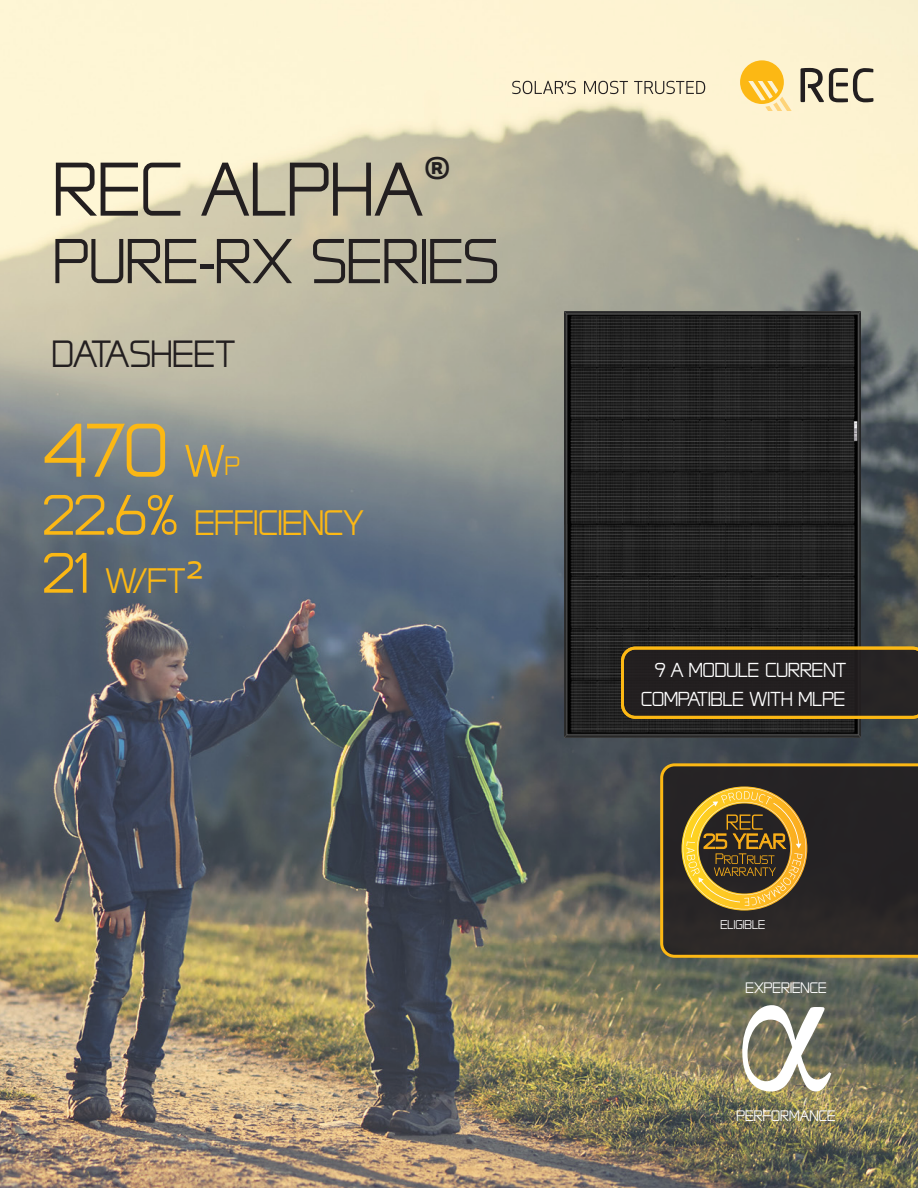
<style>
.page{position:relative;width:918px;height:1188px;background:#fff}
.page>*{position:absolute;margin:0;border:0;box-sizing:border-box;transform-origin:0 0}
.t1{font:210px "Garamond";color:#fff}
.t2{font:90px "REC Tech 2011";color:#231f20}
.t3{font:90px "REC Tech 2011";color:#fcb814}
.t4{font:75px "REC Tech 2011";color:#231f20}
.t5{font:45px "REC Tech 2011";color:#231f20}
.t6{font:42px/58.1px "REC Tech 2011";color:#fcb814}
.t7{font:500 34.95px "Apex New";color:#231f20}
.t8{font:24px/28.8px "REC Tech 2011";color:#fff;text-align:center}
.t9{font:18px "REC Tech 2011";color:#fff}
.t10{font:15px "REC Tech 2011";color:#fff}
.s1{font-size:54px}
.s2{font-size:31.5px}
.s3{font-size:67.5px}
.s4{font-family:"Apex New"}
</style>
<div class="page">
<img style="left:0;top:0;width:918px;height:1188px">
<img style="left:564px;top:312px;width:297px;height:425px">
<svg style="left:740px;top:60px;width:52px;height:51px;background:#fcd572"></svg>
<svg style="left:801px;top:68px;width:72px;height:34px;background:#aea690"></svg>
<svg style="left:512px;top:81px;width:64px;height:13px"></svg>
<svg style="left:584px;top:81px;width:44px;height:13px"></svg>
<svg style="left:634px;top:81px;width:71px;height:13px"></svg>
<svg style="left:621px;top:647px;width:297px;height:72px;background:#372e1f"></svg>
<svg style="left:660px;top:763px;width:258px;height:195px;background:#342d24"></svg>
<svg style="left:682px;top:786px;width:125px;height:125px;background:#83692c"></svg>
<h2 class="t2" style="left:53px;top:148px;width:372px">REC ALPHA</h2>
<h3 class="t7" style="left:424px;top:143px;width:29px">®</h3>
<h3 class="t4" style="left:53px;top:226px;width:447px">PURE-RX SERIES</h3>
<h3 class="t5" style="left:52px;top:333px;width:186px">DATASHEET</h3>
<h2 class="t3" style="left:43px;top:409px;width:199px">470 <span class="s1">W</span><span class="s2">P</span></h2>
<h3 class="t6" style="left:43px;top:492px;width:323px"><span class="s3">22.6%</span> EFFICIENCY<br><span class="s3">21</span> W/FT<span class="s4">²</span></h3>
<p class="t8" style="left:641px;top:655px;width:207px">9 A MODULE CURRENT<br>COMPATIBLE WITH MLPE</p>
<p class="t10" style="left:721px;top:918px;width:46px">ELIGIBLE</p>
<p class="t9" style="left:746px;top:980px;width:83px">EXPERIENCE</p>
<h1 class="t1" style="left:735px;top:882px;width:103px">α</h1>
<p class="t9" style="left:737px;top:1107px;width:101px">PERFORMANCE</p>
</div>
